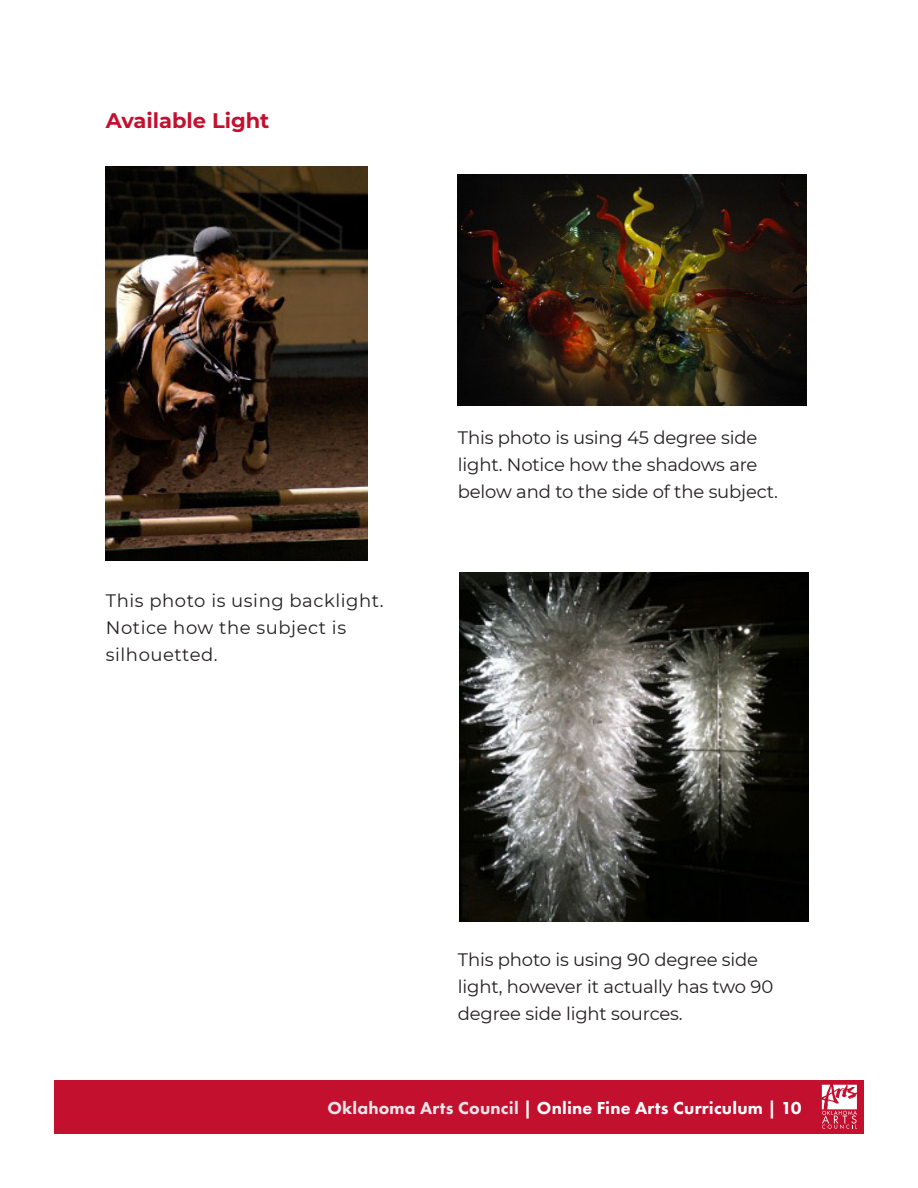
<style>
.page{position:relative;width:918px;height:1188px;background:#fff}
.page>*{position:absolute;margin:0;border:0;box-sizing:border-box;transform-origin:0 0}
.activities{font:700 21px "Montserrat";color:#c3102f}
.activities-2{font:18px/27px "Montserrat";letter-spacing:-.01em;color:#231f20}
.activities-3{font:18px/27px "Montserrat";letter-spacing:.03em;color:#231f20}
.t1{font:800 18px "Futura PT";letter-spacing:.01em;color:#fff}
.s1{color:#e6e7e9}
</style>
<div class="page">
<div style="left:54px;top:1080px;width:810px;height:54px;background:#c3102f"></div>
<svg style="left:822px;top:1085px;width:35px;height:44px"></svg>
<img style="left:458px;top:174px;width:349px;height:232px">
<img style="left:106px;top:166px;width:262px;height:395px">
<img style="left:459px;top:572px;width:349px;height:350px">
<p class="activities" style="left:106px;top:106px;width:165px">Available Light</p>
<p class="activities-3" style="left:106px;top:587px;width:279px">This photo is using backlight.<br>Notice how the subject is silhouetted.</p>
<p class="activities-2" style="left:458px;top:423px;width:321px">This photo is using 45 degree side light. Notice how the shadows are below and to the side of the subject.</p>
<p class="activities-2" style="left:458px;top:945px;width:317px">This photo is using 90 degree side light, however it actually has two 90 degree side light sources.</p>
<p class="t1" style="left:327px;top:1097px;width:476px"><span class="s1">Oklahoma Arts Council</span> | Online Fine Arts Curriculum | 10</p>
</div>
